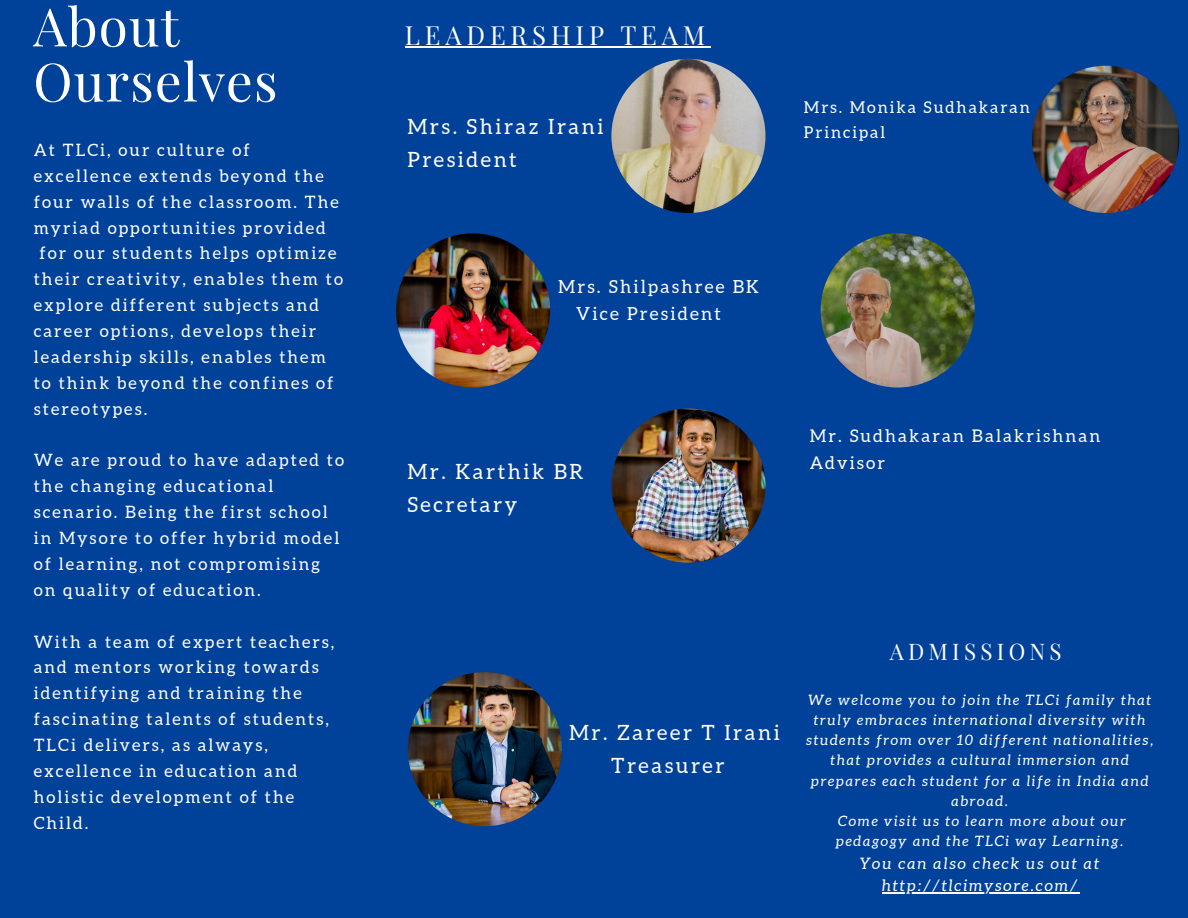
<style>
.page{position:relative;width:1188px;height:918px;background:#004199}
.page>*{position:absolute;margin:0;border:0;box-sizing:border-box;transform-origin:0 0}
.t1{font:53.1px/55.2px "Playfair Display";letter-spacing:.02em;color:#fff}
.t2{font:25.8px "Playfair Display";letter-spacing:.19em;color:#fff}
.t3{font:22.35px "Playfair Display";letter-spacing:.19em;color:#fff}
.t4{font:21px "Aleo";letter-spacing:.12em;color:#fff}
.t5{font:18px "Aleo";letter-spacing:.12em;color:#fff}
.t6{font:17.4px "Aleo";letter-spacing:.12em;color:#fff}
.t7{font:17.1px/25.8px "Aleo";letter-spacing:.12em;color:#fff}
.t8{font:16.2px "Aleo";letter-spacing:.12em;color:#fff}
.t9{font:italic 15.75px/22.5px "Aleo";letter-spacing:.12em;color:#fff;text-align:center}
.t10{font:italic 14.25px/20.2px "Aleo";letter-spacing:.12em;color:#fff;text-align:center}
</style>
<div class="page">
<hr style="left:405px;top:46px;width:305px;height:1px;background:#fff">
<img style="left:611px;top:59px;width:155px;height:154px;border-radius:50%">
<hr style="left:882px;top:892px;width:197px;height:2px;background:#fff">
<img style="left:611px;top:409px;width:155px;height:154px;border-radius:50%">
<img style="left:396px;top:233px;width:154px;height:155px;border-radius:50%">
<img style="left:408px;top:672px;width:154px;height:154px;border-radius:50%">
<img style="left:1032px;top:66px;width:147px;height:147px;border-radius:50%">
<img style="left:821px;top:233px;width:154px;height:155px;border-radius:50%">
<p class="t1" style="left:33px;top:-3px;width:246px">About<br>Ourselves</p>
<p class="t7" style="left:34px;top:137px;width:218px">At TLCi, our culture of</p>
<p class="t7" style="left:34px;top:163px;width:292px">excellence extends beyond the</p>
<p class="t7" style="left:34px;top:189px;width:307px">four walls of the classroom. The</p>
<p class="t7" style="left:34px;top:215px;width:294px">myriad opportunities provided</p>
<p class="t7" style="left:39px;top:240px;width:299px">for our students helps optimize</p>
<p class="t7" style="left:34px;top:266px;width:311px">their creativity, enables them to</p>
<p class="t7" style="left:34px;top:292px;width:287px">explore different subjects and</p>
<p class="t7" style="left:34px;top:318px;width:284px">career options, develops their</p>
<p class="t7" style="left:34px;top:344px;width:294px">leadership skills, enables them</p>
<p class="t7" style="left:34px;top:370px;width:301px">to think beyond the confines of</p>
<p class="t7" style="left:34px;top:396px;width:115px">stereotypes.</p>
<p class="t7" style="left:34px;top:447px;width:312px">We are proud to have adapted to the changing educational scenario. Being the first school in Mysore to offer hybrid model of learning, not compromising on quality of education.</p>
<p class="t7" style="left:34px;top:629px;width:302px">With a team of expert teachers, and mentors working towards identifying and training the fascinating talents of students,</p>
<p class="t7" style="left:34px;top:732px;width:265px">TLCi delivers, as always, excellence in education and holistic development of the<br>Child.</p>
<p class="t2" style="left:405px;top:17px;width:302px">LEADERSHIP TEAM</p>
<p class="t4" style="left:407px;top:115px;width:198px">Mrs. Shiraz Irani</p>
<p class="t4" style="left:407px;top:147px;width:111px">President</p>
<p class="t5" style="left:558px;top:276px;width:202px">Mrs. Shilpashree BK</p>
<p class="t5" style="left:576px;top:303px;width:146px">Vice President</p>
<p class="t4" style="left:407px;top:460px;width:178px">Mr. Karthik BR</p>
<p class="t4" style="left:407px;top:493px;width:111px">Secretary</p>
<p class="t8" style="left:804px;top:98px;width:228px">Mrs. Monika Sudhakaran</p>
<p class="t8" style="left:804px;top:123px;width:83px">Principal</p>
<p class="t6" style="left:810px;top:426px;width:292px">Mr. Sudhakaran Balakrishnan</p>
<p class="t6" style="left:810px;top:453px;width:77px">Advisor</p>
<p class="t4" style="left:569px;top:721px;width:212px">Mr. Zareer T Irani</p>
<p class="t4" style="left:611px;top:754px;width:115px">Treasurer</p>
<p class="t3" style="left:890px;top:635px;width:174px">ADMISSIONS</p>
<p class="t10" style="left:806px;top:689px;width:349px">We welcome you to join the TLCi family that truly embraces international diversity with students from over 10 different nationalities, that provides a cultural immersion and prepares each student for a life in India and abroad.</p>
<p class="t10" style="left:836px;top:811px;width:291px;text-align:left">Come visit us to learn more about our pedagogy and the TLCi way Learning.</p>
<p class="t9" style="left:860px;top:852px;width:240px">You can also check us out at http://tlcimysore.com/</p>
</div>
